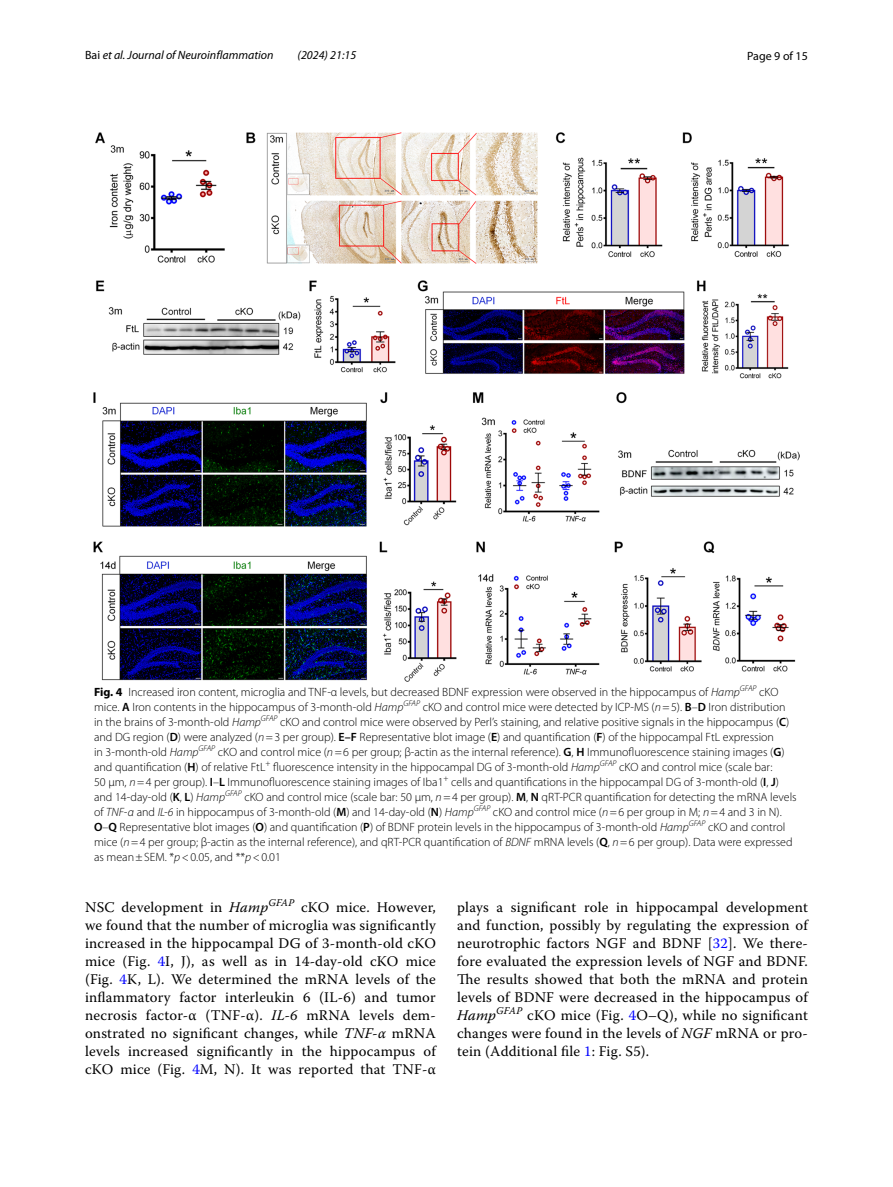
<style>
.page{position:relative;width:893px;height:1187px;background:#fff}
.page>*{position:absolute;margin:0;border:0;box-sizing:border-box;transform-origin:0 0}
.t1{font:14.7px/18px "Warnock Pro";letter-spacing:.015em;color:#000;text-align:justify}
.t2{font:300 12px/15px "Myriad Pro";color:#000}
.t3{font:italic 12px "Myriad Pro";color:#000}
.t4{font:12px "Myriad Pro";color:#000}
.s1{font-style:normal}
.s2{font-weight:700}
.s3{font-style:italic}
.s4{font-weight:600}
.s5{color:#00f}
</style>
<div class="page">
<img style="left:94px;top:133px;width:705px;height:548px">
<p class="t3" style="left:85px;top:48px;width:190px"><span class="s1">Bai</span> et al. Journal of Neuroinflammation</p>
<p class="t3" style="left:298px;top:48px;width:60px">(2024) 21:15</p>
<p class="t4" style="left:747px;top:48px;width:62px">Page 9 of 15</p>
<p class="t2" style="left:94px;top:684px;width:704px"><span class="s2">Fig. 4</span> Increased iron content, microglia and TNF-α levels, but decreased BDNF expression were observed in the hippocampus of <span class="s3">Hamp</span><sup>GFAP</sup> cKO mice. <span class="s4">A</span> Iron contents in the hippocampus of 3-month-old <span class="s3">Hamp</span><sup>GFAP</sup> cKO and control mice were detected by ICP-MS (<span class="s3">n</span>=5). <span class="s4">B</span>–<span class="s4">D</span> Iron distribution in the brains of 3-month-old <span class="s3">Hamp</span><sup>GFAP</sup> cKO and control mice were observed by Perl’s staining, and relative positive signals in the hippocampus (<span class="s4">C</span>) and DG region (<span class="s4">D</span>) were analyzed (<span class="s3">n</span>=3 per group). <span class="s4">E–F</span> Representative blot image (<span class="s4">E</span>) and quantification (<span class="s4">F</span>) of the hippocampal FtL expression<br>in 3-month-old <span class="s3">Hamp</span><sup>GFAP</sup> cKO and control mice (<span class="s3">n</span>=6 per group; β-actin as the internal reference). <span class="s4">G</span>, <span class="s4">H</span> Immunofluorescence staining images (<span class="s4">G</span>) and quantification (<span class="s4">H</span>) of relative FtL<sup>+</sup> fluorescence intensity in the hippocampal DG of 3-month-old <span class="s3">Hamp</span><sup>GFAP</sup> cKO and control mice (scale bar:<br>50 μm, <span class="s3">n</span>=4 per group). <span class="s4">I</span>–<span class="s4">L</span> Immunofluorescence staining images of -Iba1<sup>+</sup> cells and quantifications in the hippocampal DG of 3-month-old (<span class="s4">I</span>, <span class="s4">J</span>) and 14-day-old (<span class="s4">K</span>, <span class="s4">L</span>) <span class="s3">Hamp</span><sup>GFAP</sup> cKO and control mice (scale bar: 50 μm, <span class="s3">n</span>=4 per group). <span class="s4">M</span>, <span class="s4">N</span> qRT-PCR quantification for detecting the mRNA levels of <span class="s3">TNF-α</span> and <span class="s3">IL-6</span> in hippocampus of 3-month-old (<span class="s4">M</span>) and 14-day-old (<span class="s4">N</span>) <span class="s3">Hamp</span><sup>GFAP</sup> cKO and control mice (<span class="s3">n</span>=6 per group in M; <span class="s3">n</span>=4 and 3 in N).<br><span class="s4">O</span>–<span class="s4">Q</span> Representative blot images (<span class="s4">O</span>) and quantification (<span class="s4">P</span>) of BDNF protein levels in the hippocampus of 3-month-old <span class="s3">Hamp</span><sup>GFAP</sup> cKO and control mice (<span class="s3">n</span>=4 per group; β-actin as the internal reference), and qRT-PCR quantification of <span class="s3">BDNF</span> mRNA levels (<span class="s4">Q</span>, <span class="s3">n</span>=6 per group). Data were expressed as mean±SEM. *<span class="s3">p</span>&lt;0.05, and **<span class="s3">p</span>&lt;0.01</p>
<p class="t1" style="left:85px;top:897px;width:352px">NSC development in <span class="s3">Hamp</span><sup>GFAP</sup> cKO mice. However, we found that the number of microglia was significantly increased in the hippocampal DG of 3-month-old cKO mice (Fig. <span class="s5">4</span>I, J), as well as in 14-day-old cKO mice (Fig. <span class="s5">4</span>K, L). We determined the mRNA levels of the inflammatory factor interleukin 6 (IL-6) and tumor necrosis factor-α (TNF-α). <span class="s3">IL-6</span> mRNA levels dem&shy;onstrated no significant changes, while <span class="s3">TNF-α</span> mRNA levels increased significantly in the hippocampus of cKO mice (Fig. <span class="s5">4</span>M, N). It was reported that TNF-α</p>
<p class="t1" style="left:457px;top:897px;width:352px">plays a significant role in hippocampal development and function, possibly by regulating the expression of neurotrophic factors NGF and BDNF [<span class="s5">32</span>]. We there&shy;fore evaluated the expression levels of NGF and BDNF.<br>The results showed that both the mRNA and protein levels of BDNF were decreased in the hippocampus of <span class="s3">Hamp</span><sup>GFAP</sup> cKO mice (Fig. <span class="s5">4</span>O–Q), while no significant changes were found in the levels of <span class="s3">NGF</span> mRNA or pro&shy;tein (Additional file <span class="s5">1</span>: Fig. S5).</p>
</div>
